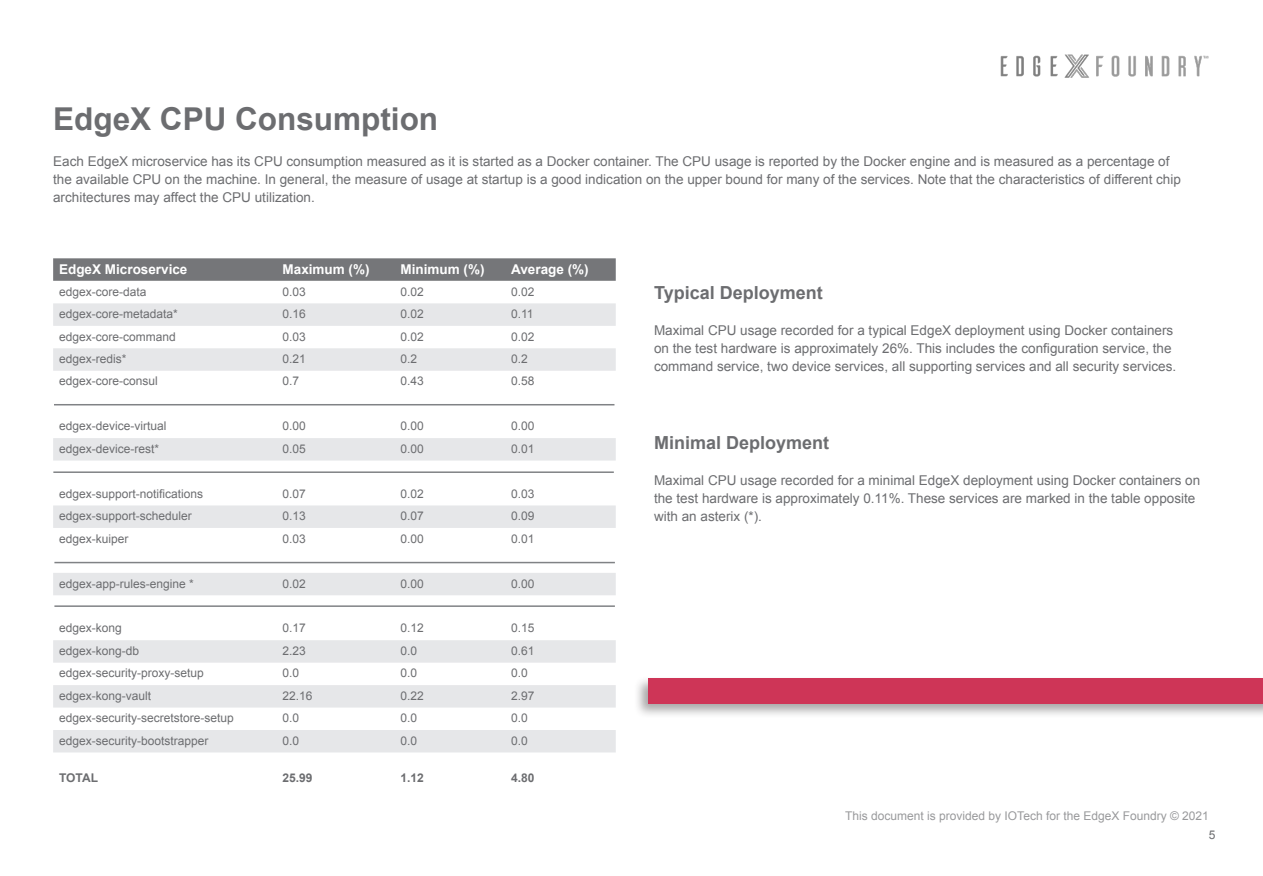
<style>
.page{position:relative;width:1263px;height:876px;background:#fff}
.page>*{position:absolute;margin:0;border:0;box-sizing:border-box;transform-origin:0 0}
.t1{font:700 31.5px "Arial";color:#6c6d70}
.t2{font:700 18px "Arial";color:#6c6d70}
.t3{font:13.5px/18px "Arial";color:#6c6d70}
.t4{font:700 13.5px "Arial";color:#fff}
.t5{font:12px "Arial";color:#6c6d70}
.t6{font:700 12px "Arial";color:#6c6d70}
</style>
<div class="page">
<img style="left:1000px;top:54px;width:208px;height:23px">
<div style="left:633px;top:675px;width:630px;height:43px;background:#231f20;opacity:.4"></div>
<div style="left:648px;top:678px;width:615px;height:25px;background:#ce3557"></div>
<svg style="left:53px;top:258px;width:563px;height:23px;background:#78797c"></svg>
<svg style="left:53px;top:303px;width:563px;height:449px"></svg>
<hr style="left:54px;top:404px;width:560px;height:1px;background:#808285">
<hr style="left:53px;top:471px;width:561px;height:2px;background:#808285">
<hr style="left:54px;top:562px;width:561px;height:1px;background:#808285">
<hr style="left:54px;top:605px;width:561px;height:2px;background:#808285">
<p class="t1" style="left:53px;top:98px;width:387px">EdgeX CPU Consumption</p>
<p class="t3" style="left:53px;top:153px;width:1129px">Each EdgeX microservice has its CPU consumption measured as it is started as a Docker container. The CPU usage is reported by the Docker engine and is measured as a percentage of the available CPU on the machine. In general, the measure of usage at startup is a good indication on the upper bound for many of the services. Note that the characteristics of different chip architectures may affect the CPU utilization.</p>
<p class="t4" style="left:59px;top:261px;width:130px">EdgeX Microservice</p>
<p class="t4" style="left:283px;top:261px;width:89px">Maximum (%)</p>
<p class="t4" style="left:401px;top:261px;width:85px">Minimum (%)</p>
<p class="t4" style="left:511px;top:261px;width:79px">Average (%)</p>
<p class="t5" style="left:59px;top:283px;width:89px">edgex-core-data</p>
<p class="t5" style="left:283px;top:283px;width:25px">0.03</p>
<p class="t5" style="left:401px;top:283px;width:25px">0.02</p>
<p class="t5" style="left:511px;top:283px;width:25px">0.02</p>
<p class="t5" style="left:59px;top:306px;width:120px">edgex-core-metadata*</p>
<p class="t5" style="left:283px;top:306px;width:25px">0.16</p>
<p class="t5" style="left:401px;top:306px;width:25px">0.02</p>
<p class="t5" style="left:511px;top:306px;width:24px">0.11</p>
<p class="t5" style="left:59px;top:328px;width:118px">edgex-core-command</p>
<p class="t5" style="left:283px;top:328px;width:25px">0.03</p>
<p class="t5" style="left:401px;top:328px;width:25px">0.02</p>
<p class="t5" style="left:511px;top:328px;width:25px">0.02</p>
<p class="t5" style="left:59px;top:351px;width:69px">edgex-redis*</p>
<p class="t5" style="left:283px;top:351px;width:25px">0.21</p>
<p class="t5" style="left:401px;top:351px;width:18px">0.2</p>
<p class="t5" style="left:511px;top:351px;width:18px">0.2</p>
<p class="t5" style="left:59px;top:373px;width:100px">edgex-core-consul</p>
<p class="t5" style="left:283px;top:373px;width:18px">0.7</p>
<p class="t5" style="left:401px;top:373px;width:25px">0.43</p>
<p class="t5" style="left:511px;top:373px;width:25px">0.58</p>
<p class="t5" style="left:59px;top:418px;width:109px">edgex-device-virtual</p>
<p class="t5" style="left:283px;top:418px;width:25px">0.00</p>
<p class="t5" style="left:401px;top:418px;width:25px">0.00</p>
<p class="t5" style="left:511px;top:418px;width:25px">0.00</p>
<p class="t5" style="left:59px;top:441px;width:102px">edgex-device-rest*</p>
<p class="t5" style="left:283px;top:441px;width:25px">0.05</p>
<p class="t5" style="left:401px;top:441px;width:25px">0.00</p>
<p class="t5" style="left:511px;top:441px;width:25px">0.01</p>
<p class="t5" style="left:59px;top:486px;width:146px">edgex-support-notifications</p>
<p class="t5" style="left:283px;top:486px;width:25px">0.07</p>
<p class="t5" style="left:401px;top:486px;width:25px">0.02</p>
<p class="t5" style="left:511px;top:486px;width:25px">0.03</p>
<p class="t5" style="left:59px;top:508px;width:134px">edgex-support-scheduler</p>
<p class="t5" style="left:283px;top:508px;width:25px">0.13</p>
<p class="t5" style="left:401px;top:508px;width:25px">0.07</p>
<p class="t5" style="left:511px;top:508px;width:25px">0.09</p>
<p class="t5" style="left:59px;top:531px;width:71px">edgex-kuiper</p>
<p class="t5" style="left:283px;top:531px;width:25px">0.03</p>
<p class="t5" style="left:401px;top:531px;width:25px">0.00</p>
<p class="t5" style="left:511px;top:531px;width:25px">0.01</p>
<p class="t5" style="left:59px;top:575px;width:136px">edgex-app-rules-engine *</p>
<p class="t5" style="left:283px;top:575px;width:25px">0.02</p>
<p class="t5" style="left:401px;top:575px;width:25px">0.00</p>
<p class="t5" style="left:511px;top:575px;width:25px">0.00</p>
<p class="t5" style="left:59px;top:620px;width:64px">edgex-kong</p>
<p class="t5" style="left:283px;top:620px;width:25px">0.17</p>
<p class="t5" style="left:401px;top:620px;width:25px">0.12</p>
<p class="t5" style="left:511px;top:620px;width:25px">0.15</p>
<p class="t5" style="left:59px;top:643px;width:82px">edgex-kong-db</p>
<p class="t5" style="left:283px;top:643px;width:25px">2.23</p>
<p class="t5" style="left:401px;top:643px;width:18px">0.0</p>
<p class="t5" style="left:511px;top:643px;width:25px">0.61</p>
<p class="t5" style="left:59px;top:665px;width:146px">edgex-security-proxy-setup</p>
<p class="t5" style="left:283px;top:665px;width:18px">0.0</p>
<p class="t5" style="left:401px;top:665px;width:18px">0.0</p>
<p class="t5" style="left:511px;top:665px;width:18px">0.0</p>
<p class="t5" style="left:59px;top:688px;width:94px">edgex-kong-vault</p>
<p class="t5" style="left:283px;top:688px;width:32px">22.16</p>
<p class="t5" style="left:401px;top:688px;width:25px">0.22</p>
<p class="t5" style="left:511px;top:688px;width:25px">2.97</p>
<p class="t5" style="left:59px;top:710px;width:176px">edgex-security-secretstore-setup</p>
<p class="t5" style="left:283px;top:710px;width:18px">0.0</p>
<p class="t5" style="left:401px;top:710px;width:18px">0.0</p>
<p class="t5" style="left:511px;top:710px;width:18px">0.0</p>
<p class="t5" style="left:59px;top:733px;width:151px">edgex-security-bootstrapper</p>
<p class="t5" style="left:283px;top:733px;width:18px">0.0</p>
<p class="t5" style="left:401px;top:733px;width:18px">0.0</p>
<p class="t5" style="left:511px;top:733px;width:18px">0.0</p>
<p class="t6" style="left:59px;top:769px;width:40px">TOTAL</p>
<p class="t6" style="left:283px;top:769px;width:32px">25.99</p>
<p class="t6" style="left:401px;top:769px;width:25px">1.12</p>
<p class="t6" style="left:511px;top:769px;width:25px">4.80</p>
<p class="t2" style="left:654px;top:281px;width:170px">Typical Deployment</p>
<p class="t3" style="left:654px;top:321px;width:524px">Maximal CPU usage recorded for a typical EdgeX deployment using Docker containers on the test hardware is approximately 26%. This includes the configuration service, the command service, two device services, all supporting services and all security services.</p>
<p class="t2" style="left:654px;top:431px;width:177px">Minimal Deployment</p>
<p class="t3" style="left:654px;top:471px;width:548px">Maximal CPU usage recorded for a minimal EdgeX deployment using Docker containers on the test hardware is approximately 0.11%. These services are marked in the table opposite with an asterix (*).</p>
<p class="t5" style="left:845px;top:808px;width:365px">This document is provided by IOTech for the EdgeX Foundry © 2021</p>
<p class="t5" style="left:1209px;top:827px;width:8px">5</p>
</div>
